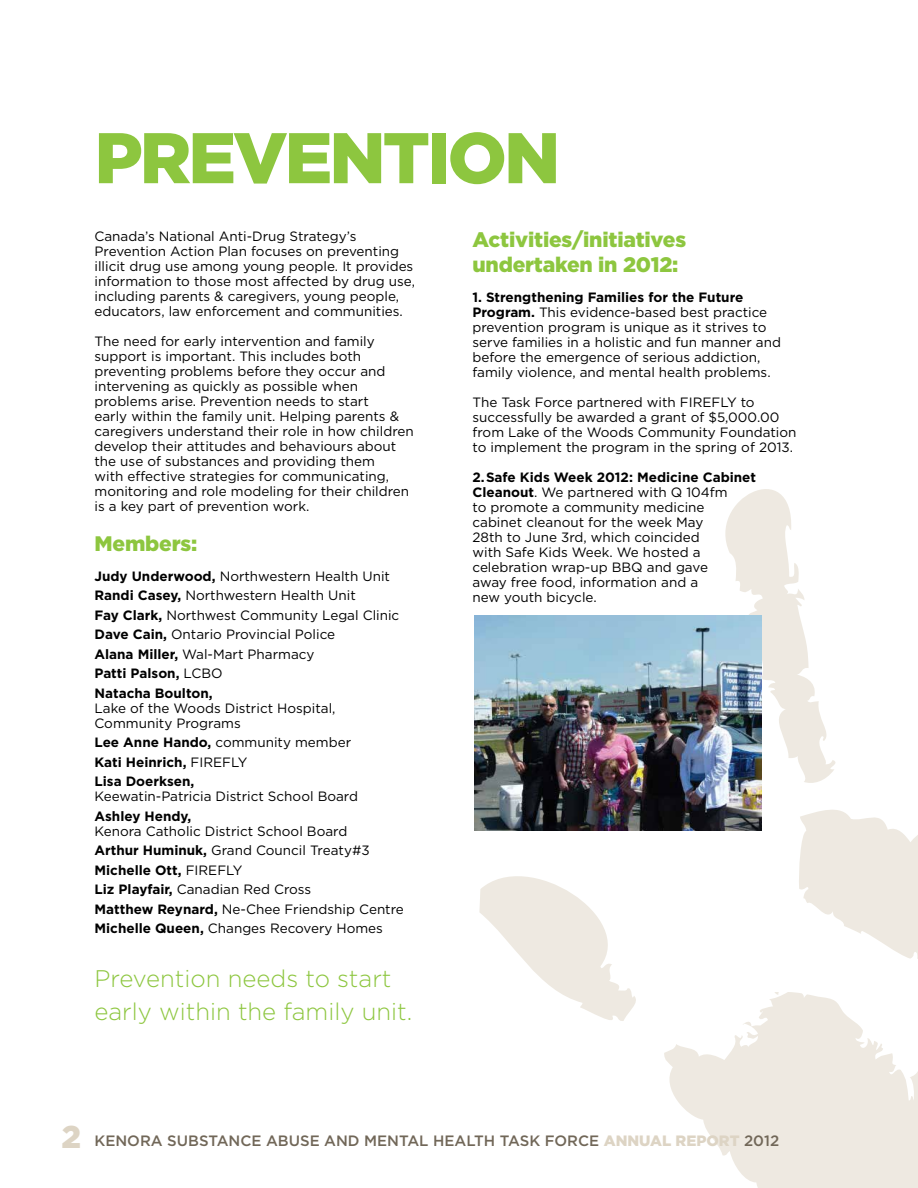
<style>
.page{position:relative;width:918px;height:1188px;background:#fff}
.page>*{position:absolute;margin:0;border:0;box-sizing:border-box;transform-origin:0 0}
.t1{font:900 71.55px "Gotham HTF";letter-spacing:-.04em;color:#8dc63f}
.t2{font:300 24px/33px "Gotham HTF";color:#8dc63f}
.t3{font:900 21px/25.2px "Gotham HTF";letter-spacing:-.01em;color:#8dc63f}
.t4{font:500 15px "Gotham HTF";color:#716758}
.t5{font:13.5px/15px "Gotham HTF";color:#000}
.t6{font:700 13.5px/19.5px "Gotham HTF";color:#000}
.s1{font-weight:700}
.s2{font-weight:400}
.s3{font-weight:900;font-size:31.5px;color:#ddd4c4}
.s4{font-weight:900;color:#ddd4c4}
</style>
<div class="page">
<svg style="left:479px;top:809px;width:439px;height:379px"></svg>
<svg style="left:725px;top:489px;width:111px;height:294px"></svg>
<img style="left:474px;top:615px;width:288px;height:216px">
<h1 class="t1" style="left:94px;top:117px;width:467px">PREVENTION</h1>
<p class="t5" style="left:94px;top:228px;width:322px">Canada’s National Anti-Drug Strategy’s Prevention Action Plan focuses on preventing illicit drug use among young people. It provides information to those most affected by drug use, including parents &amp; caregivers, young people, educators, law enforcement and communities.</p>
<p class="t5" style="left:94px;top:333px;width:321px">The need for early intervention and family support is important. This includes both preventing problems before they occur and intervening as quickly as possible when problems arise. Prevention needs to start<br>early within the family unit. Helping parents &amp; caregivers understand their role in how children develop their attitudes and behaviours about the use of substances and providing them<br>with effective strategies for communicating, monitoring and role modeling for their children is a key part of prevention work.</p>
<h3 class="t3" style="left:94px;top:530px;width:104px">Members:</h3>
<p class="t5" style="left:94px;top:566px;width:306px;line-height:19.5px"><span class="s1">Judy Underwood,</span> Northwestern Health Unit <span class="s1">Randi Casey,</span> Northwestern Health Unit<br><span class="s1">Fay Clark,</span> Northwest Community Legal Clinic <span class="s1">Dave Cain,</span> Ontario Provincial Police<br><span class="s1">Alana Miller,</span> Wal-Mart Pharmacy<br><span class="s1">Patti Palson,</span> LCBO<br><span class="s1">Natacha Boulton,</span></p>
<p class="t5" style="left:94px;top:700px;width:243px">Lake of the Woods District Hospital,<br>Community Programs</p>
<p class="t6" style="left:94px;top:732px;width:258px">Lee Anne Hando, <span class="s2">community member<br></span>Kati Heinrich, <span class="s2">FIREFLY<br></span>Lisa Doerksen,</p>
<p class="t5" style="left:94px;top:789px;width:265px">Keewatin-Patricia District School Board</p>
<p class="t6" style="left:94px;top:806px;width:98px">Ashley Hendy,</p>
<p class="t5" style="left:94px;top:821px;width:311px;line-height:19.5px">Kenora Catholic District School Board<br><span class="s1">Arthur Huminuk,</span> Grand Council Treaty#3<br><span class="s1">Michelle Ott,</span> FIREFLY<br><span class="s1">Liz Playfair,</span> Canadian Red Cross<br><span class="s1">Matthew Reynard,</span> Ne-Chee Friendship Centre <span class="s1">Michelle Queen,</span> Changes Recovery Homes</p>
<h2 class="t2" style="left:94px;top:962px;width:319px">Prevention needs to start early within the family unit.</h2>
<h3 class="t3" style="left:472px;top:226px;width:215px">Activities/initiatives undertaken in 2012:</h3>
<p class="t5" style="left:472px;top:289px;width:310px"><span class="s1">1. Strengthening Families for the Future Program.</span> This evidence-based best practice prevention program is unique as it strives to serve families in a holistic and fun manner and before the emergence of serious addiction, family violence, and mental health problems.</p>
<p class="t5" style="left:472px;top:394px;width:325px">The Task Force partnered with FIREFLY to successfully be awarded a grant of $5,000.00 from Lake of the Woods Community Foundation to implement the program in the spring of 2013.</p>
<p class="t5" style="left:472px;top:469px;width:285px"><span class="s1">2.Safe Kids Week 2012: Medicine Cabinet<br>Cleanout</span>. We partnered with Q 104fm<br>to promote a community medicine cabinet cleanout for the week May<br>28th to June 3rd, which coincided<br>with Safe Kids Week. We hosted a celebration wrap-up BBQ and gave<br>away free food, information and a<br>new youth bicycle.</p>
<p class="t4" style="left:61px;top:1133px;width:719px"><span class="s3">2</span> KENORA SUBSTANCE ABUSE AND MENTAL HEALTH TASK FORCE <span class="s4">ANNUAL REPORT</span> 2012</p>
</div>
